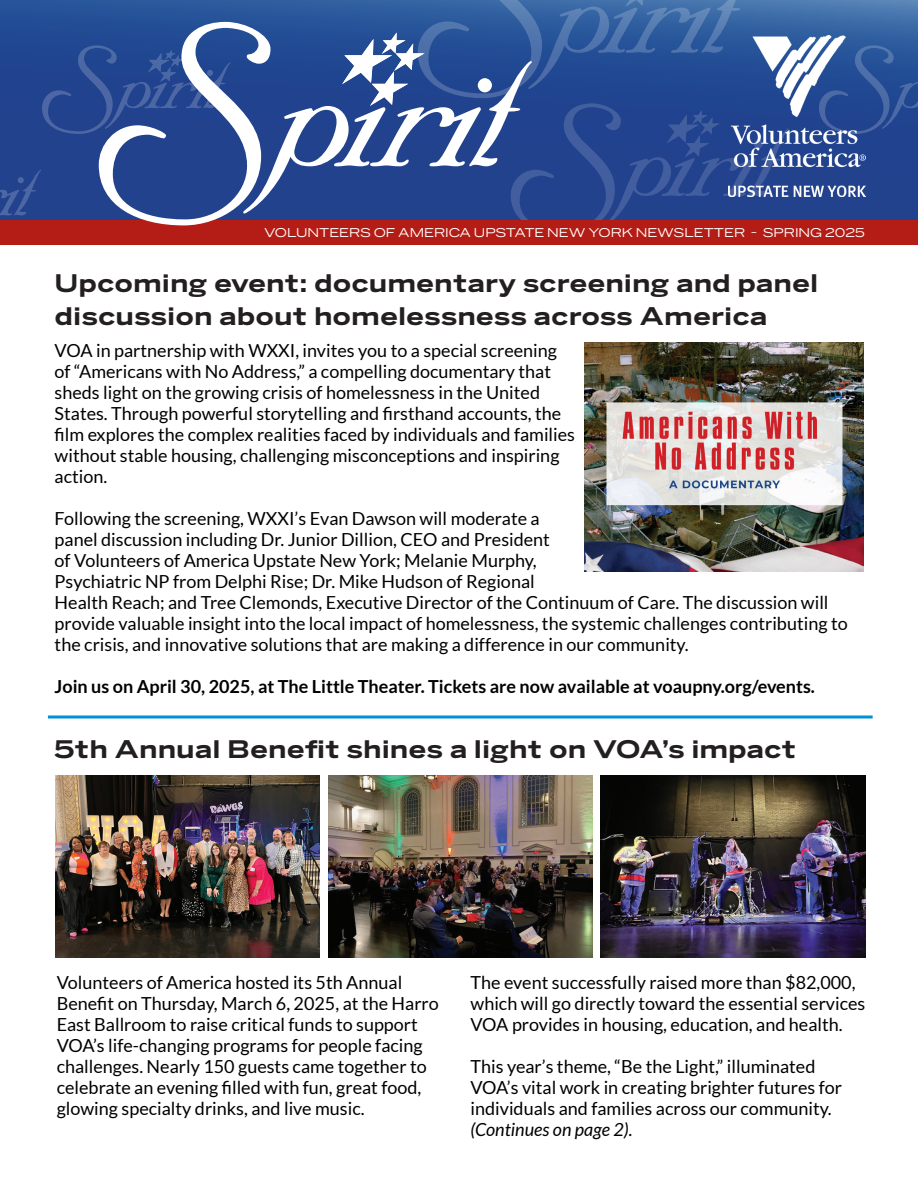
<style>
.page{position:relative;width:918px;height:1188px;background:#fff}
.page>*{position:absolute;margin:0;border:0;box-sizing:border-box;transform-origin:0 0}
.t1{font:700 24px/33px "Benton Sans Wide";color:#231f20}
.t2{font:18px/21px "Lato";color:#000}
.t3{font:700 18px "Lato";color:#000}
.t4{font:italic 18px "Lato";color:#000}
.t5{font:12px "Benton Sans Wide";color:#fff}
</style>
<div class="page">
<svg style="left:789px;top:0;width:129px;height:220px;background:#2f569a"></svg>
<div style="left:0;top:220px;width:918px;height:25px;background:#b41d15"></div>
<img style="left:789px;top:36px;width:76px;height:161px">
<svg style="left:819px;top:45px;width:99px;height:89px;background:#31569a"></svg>
<svg style="left:0;top:0;width:789px;height:226px;background:#3d5999"></svg>
<img style="left:55px;top:775px;width:265px;height:183px">
<img style="left:585px;top:343px;width:279px;height:228px">
<hr style="left:48px;top:716px;width:825px;height:2px;background:#0090d4">
<img style="left:328px;top:775px;width:265px;height:183px">
<img style="left:601px;top:775px;width:265px;height:183px">
<p class="t5" style="left:264px;top:226px;width:602px">VOLUNTEERS OF AMERICA UPSTATE NEW YORK NEWSLETTER - SPRING 2025</p>
<h1 class="t1" style="left:55px;top:268px;width:765px">Upcoming event: documentary screening and panel discussion about homelessness across America</h1>
<p class="t2" style="left:55px;top:340px;width:522px">VOA in partnership with WXXI, invites you to a special screening of “Americans with No Address,” a compelling documentary that sheds light on the growing crisis of homelessness in the United States. Through powerful storytelling and firsthand accounts, the film explores the complex realities faced by individuals and families without stable housing, challenging misconceptions and inspiring action.</p>
<p class="t2" style="left:55px;top:508px;width:795px">Following the screening, WXXI’s Evan Dawson will moderate a<br>panel discussion including Dr. Junior Dillion, CEO and President<br>of Volunteers of America Upstate New York; Melanie Murphy,<br>Psychiatric NP from Delphi Rise; Dr. Mike Hudson of Regional<br>Health Reach; and Tree Clemonds, Executive Director of the Continuum of Care. The discussion will provide valuable insight into the local impact of homelessness, the systemic challenges contributing to the crisis, and innovative solutions that are making a difference in our community.</p>
<p class="t3" style="left:55px;top:677px;width:762px">Join us on April 30, 2025, at The Little Theater. Tickets are now available at voaupny.org/events.</p>
<h1 class="t1" style="left:54px;top:734px;width:744px">5th Annual Benefit shines a light on VOA’s impact</h1>
<p class="t2" style="left:57px;top:971px;width:384px">Volunteers of America hosted its 5th Annual Benefit on Thursday, March 6, 2025, at the Harro East Ballroom to raise critical funds to support VOA’s life-changing programs for people facing challenges. Nearly 150 guests came together to celebrate an evening filled with fun, great food, glowing specialty drinks, and live music.</p>
<p class="t2" style="left:471px;top:971px;width:396px">The event successfully raised more than $82,000, which will go directly toward the essential services<br>VOA provides in housing, education, and health.</p>
<p class="t2" style="left:471px;top:1056px;width:373px">This year’s theme, “Be the Light,” illuminated<br>VOA’s vital work in creating brighter futures for individuals and families across our community.</p>
<p class="t4" style="left:471px;top:1119px;width:164px">(Continues on page 2).</p>
</div>
